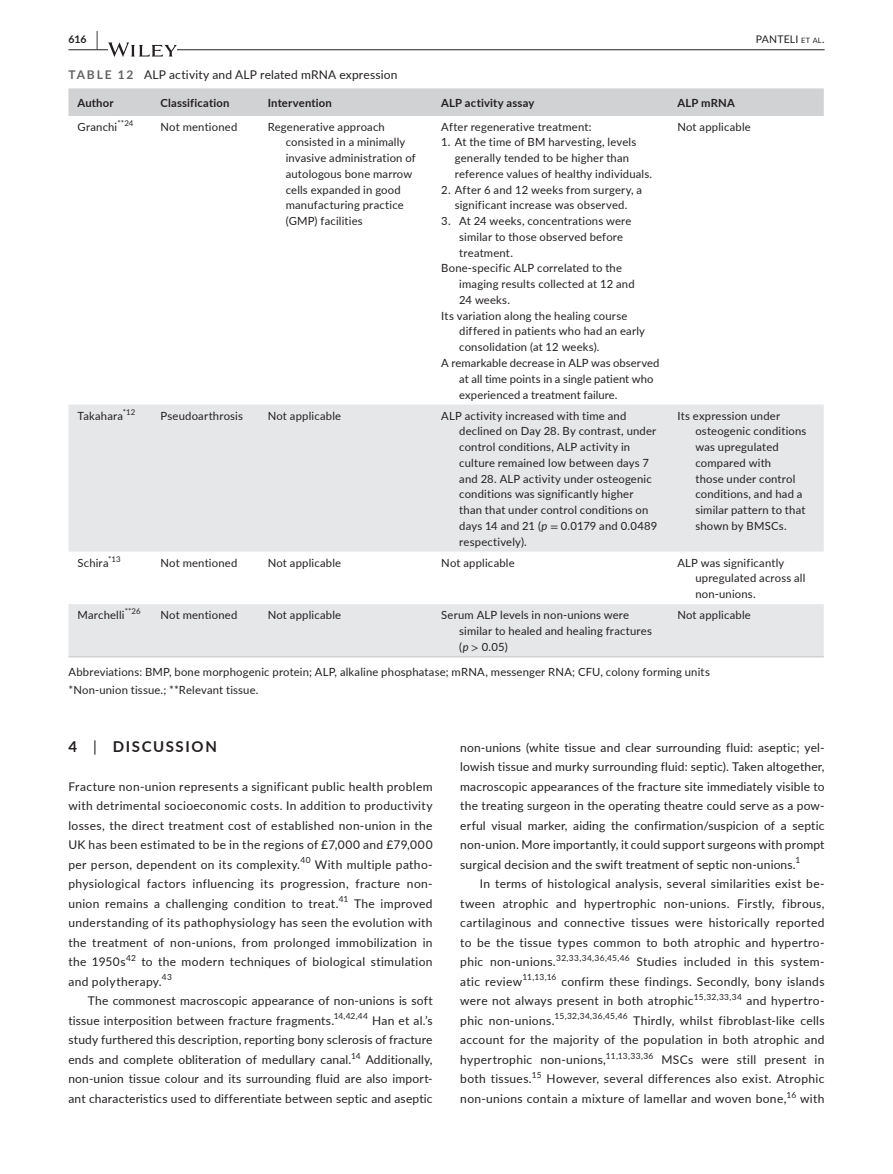
<style>
.page{position:relative;width:893px;height:1174px;background:#fff}
.page>*{position:absolute;margin:0;border:0;box-sizing:border-box;transform-origin:0 0}
.t1{font:700 15px "Lato";letter-spacing:.11em;color:#231f20}
.t2{font:12px/19.5px "Lato";letter-spacing:.025em;color:#231f20;text-align:justify}
.t3{font:11.25px/15.8px "Lato";letter-spacing:.015em;color:#231f20}
.t4{font:700 11.25px "Lato";letter-spacing:.02em;color:#231f20}
.t5{font:10.5px "Lato";letter-spacing:.02em;color:#231f20}
.t6{font:700 10.5px "Lato";color:#231f20}
.t7{font:8.4px "Lato";letter-spacing:.04em;color:#231f20}
.t8{font:7.8px "Lato";color:#231f20}
.s1{font-size:19.5px}
.s2{font-size:7.35px}
.s3{font-weight:700;color:#636366}
.s4{font-style:italic}
.s5{font-family:"STIX"}
.s6{font-weight:400}
</style>
<div class="page">
<hr style="left:68px;top:49px;width:756px;height:1px;background:#231f20">
<svg style="left:108px;top:42px;width:69px;height:15px"></svg>
<div style="left:68px;top:88px;width:756px;height:28px;background:#d1d2d4"></div>
<svg style="left:68px;top:404px;width:756px;height:252px;fill:#e6e7e9"></svg>
<hr style="left:68px;top:656px;width:84px;height:1px;background:#d1d2d4">
<hr style="left:152px;top:656px;width:107px;height:1px;background:#d1d2d4">
<hr style="left:259px;top:656px;width:173px;height:1px;background:#d1d2d4">
<hr style="left:432px;top:656px;width:236px;height:1px;background:#d1d2d4">
<hr style="left:668px;top:656px;width:156px;height:1px;background:#d1d2d4">
<p class="t6" style="left:68px;top:31px;width:31px">616 <span class="s1">|</span></p>
<p class="t5" style="left:756px;top:31px;width:70px">PANTELI <span class="s2">et al</span>.</p>
<p class="t2" style="left:68px;top:64px;width:330px"><span class="s3">TABLE 12</span> ALP activity and ALP related mRNA expression</p>
<p class="t4" style="left:77px;top:94px;width:38px">Author</p>
<p class="t4" style="left:161px;top:94px;width:71px">Classification</p>
<p class="t4" style="left:268px;top:94px;width:66px">Intervention</p>
<p class="t4" style="left:441px;top:94px;width:95px">ALP activity assay</p>
<p class="t4" style="left:677px;top:94px;width:59px">ALP mRNA</p>
<p class="t3" style="left:77px;top:118px;width:41px">Granchi</p>
<p class="t8" style="left:117px;top:117px;width:17px">**24</p>
<p class="t3" style="left:161px;top:118px;width:78px">Not mentioned</p>
<p class="t3" style="left:286px;top:118px;width:132px;text-indent:-18px">Regenerative approach consisted in a minimally invasive administration of autologous bone marrow cells expanded in good manufacturing practice (GMP) facilities</p>
<p class="t3" style="left:441px;top:118px;width:152px">After regenerative treatment:</p>
<p class="t3" style="left:677px;top:118px;width:75px">Not applicable</p>
<p class="t3" style="left:455px;top:134px;width:199px;text-indent:-14px">1. At the time of BM harvesting, levels generally tended to be higher than reference values of healthy individuals.</p>
<p class="t3" style="left:441px;top:181px;width:202px;text-align:center">2. After 6 and 12 weeks from surgery, a significant increase was observed.</p>
<p class="t3" style="left:441px;top:213px;width:192px">3. At 24 weeks, concentrations were</p>
<p class="t3" style="left:459px;top:228px;width:165px">similar to those observed before</p>
<p class="t3" style="left:459px;top:244px;width:55px">treatment.</p>
<p class="t3" style="left:441px;top:260px;width:182px">Bone-specific ALP correlated to the</p>
<p class="t3" style="left:459px;top:276px;width:177px">imaging results collected at 12 and</p>
<p class="t3" style="left:459px;top:291px;width:52px">24 weeks.</p>
<p class="t3" style="left:441px;top:307px;width:188px">Its variation along the healing course</p>
<p class="t3" style="left:459px;top:323px;width:187px">differed in patients who had an early</p>
<p class="t3" style="left:459px;top:339px;width:142px">consolidation (at 12 weeks).</p>
<p class="t3" style="left:441px;top:354px;width:220px">A remarkable decrease in ALP was observed</p>
<p class="t3" style="left:459px;top:370px;width:196px">at all time points in a single patient who</p>
<p class="t3" style="left:459px;top:386px;width:160px">experienced a treatment failure.</p>
<p class="t3" style="left:77px;top:407px;width:47px">Takahara</p>
<p class="t8" style="left:123px;top:406px;width:14px">*12</p>
<p class="t3" style="left:161px;top:407px;width:84px">Pseudoarthrosis</p>
<p class="t3" style="left:268px;top:407px;width:75px">Not applicable</p>
<p class="t3" style="left:459px;top:407px;width:200px;text-indent:-18px">ALP activity increased with time and declined on Day 28. By contrast, under control conditions, ALP activity in culture remained low between days 7 and 28. ALP activity under osteogenic conditions was significantly higher than that under control conditions on days 14 and 21 (<span class="s4">p</span> <span class="s5">=</span> 0.0179 and 0.0489 respectively).</p>
<p class="t3" style="left:695px;top:407px;width:113px;text-indent:-18px">Its expression under osteogenic conditions was upregulated compared with<br>those under control conditions, and had a similar pattern to that shown by BMSCs.</p>
<p class="t3" style="left:77px;top:554px;width:33px">Schira</p>
<p class="t8" style="left:108px;top:553px;width:14px">*13</p>
<p class="t3" style="left:161px;top:554px;width:78px">Not mentioned</p>
<p class="t3" style="left:268px;top:554px;width:75px">Not applicable</p>
<p class="t3" style="left:441px;top:554px;width:75px">Not applicable</p>
<p class="t3" style="left:695px;top:554px;width:111px;text-indent:-18px">ALP was significantly upregulated across all non-unions.</p>
<p class="t3" style="left:77px;top:607px;width:49px">Marchelli</p>
<p class="t8" style="left:125px;top:606px;width:18px">**26</p>
<p class="t3" style="left:161px;top:607px;width:78px">Not mentioned</p>
<p class="t3" style="left:268px;top:607px;width:75px">Not applicable</p>
<p class="t3" style="left:459px;top:607px;width:194px;text-indent:-18px">Serum ALP levels in non-unions were similar to healed and healing fractures (<span class="s4">p</span> <span class="s5">&gt;</span> 0.05)</p>
<p class="t3" style="left:677px;top:607px;width:75px">Not applicable</p>
<p class="t3" style="left:68px;top:662px;width:643px;line-height:18px">Abbreviations: BMP, bone morphogenic protein; ALP, alkaline phosphatase; mRNA, messenger RNA; CFU, colony forming units *Non-union tissue.; **Relevant tissue.</p>
<p class="t1" style="left:68px;top:735px;width:150px">4 <span class="s6">|</span> DISCUSSION</p>
<p class="t2" style="left:68px;top:776px;width:366px">Fracture non-union represents a significant public health problem with detrimental socioeconomic costs. In addition to productivity losses, the direct treatment cost of established non-union in the UK has been estimated to be in the regions of £7,000 and £79,000 per person, dependent on its complexity.</p>
<p class="t7" style="left:300px;top:854px;width:12px">40</p>
<p class="t2" style="left:68px;top:854px;width:366px;text-indent:246px">With multiple patho&shy;physiological factors influencing its progression, fracture non&shy;union remains a challenging condition to treat.</p>
<p class="t7" style="left:339px;top:893px;width:11px">41</p>
<p class="t2" style="left:68px;top:893px;width:366px;text-indent:286px">The improved understanding of its pathophysiology has seen the evolution with the treatment of non-unions, from prolonged immobilization in the 1950s</p>
<p class="t7" style="left:126px;top:952px;width:11px">42</p>
<p class="t2" style="left:68px;top:951px;width:366px;text-indent:73px">to the modern techniques of biological stimulation and polytherapy.</p>
<p class="t7" style="left:162px;top:971px;width:12px">43</p>
<p class="t2" style="left:68px;top:990px;width:366px;text-indent:20px">The commonest macroscopic appearance of non-unions is soft tissue interposition between fracture fragments.<sup>14,42,44</sup> Han et al.’s study furthered this description, reporting bony sclerosis of fracture ends and complete obliteration of medullary canal.<sup>14</sup> Additionally, non-union tissue colour and its surrounding fluid are also import&shy;ant characteristics used to differentiate between septic and aseptic</p>
<p class="t2" style="left:460px;top:737px;width:366px">non-unions (white tissue and clear surrounding fluid: aseptic; yel&shy;lowish tissue and murky surrounding fluid: septic). Taken altogether, macroscopic appearances of the fracture site immediately visible to the treating surgeon in the operating theatre could serve as a pow&shy;erful visual marker, aiding the confirmation/suspicion of a septic non-union. More importantly, it could support surgeons with prompt surgical decision and the swift treatment of septic non-unions.<sup>1</sup></p>
<p class="t2" style="left:460px;top:873px;width:366px;text-indent:20px">In terms of histological analysis, several similarities exist be&shy;tween atrophic and hypertrophic non-unions. Firstly, fibrous, cartilaginous and connective tissues were historically reported to be the tissue types common to both atrophic and hypertro&shy;phic non-unions.</p>
<p class="t7" style="left:556px;top:952px;width:75px">32,33,34,36,45,46</p>
<p class="t2" style="left:460px;top:951px;width:366px;text-indent:176px">Studies included in this system&shy;atic review<sup>11,13,16</sup> confirm these findings. Secondly, bony islands were not always present in both atrophic<sup>15,32,33,34</sup> and hypertro&shy;phic non-unions.<sup>15,32,34,36,45,46</sup> Thirdly, whilst fibroblast-like cells account for the majority of the population in both atrophic and hypertrophic non-unions,<sup>11,13,33,36</sup> MSCs were still present in both tissues.<sup>15</sup> However, several differences also exist. Atrophic non-unions contain a mixture of lamellar and woven bone,<sup>16</sup> with</p>
</div>
